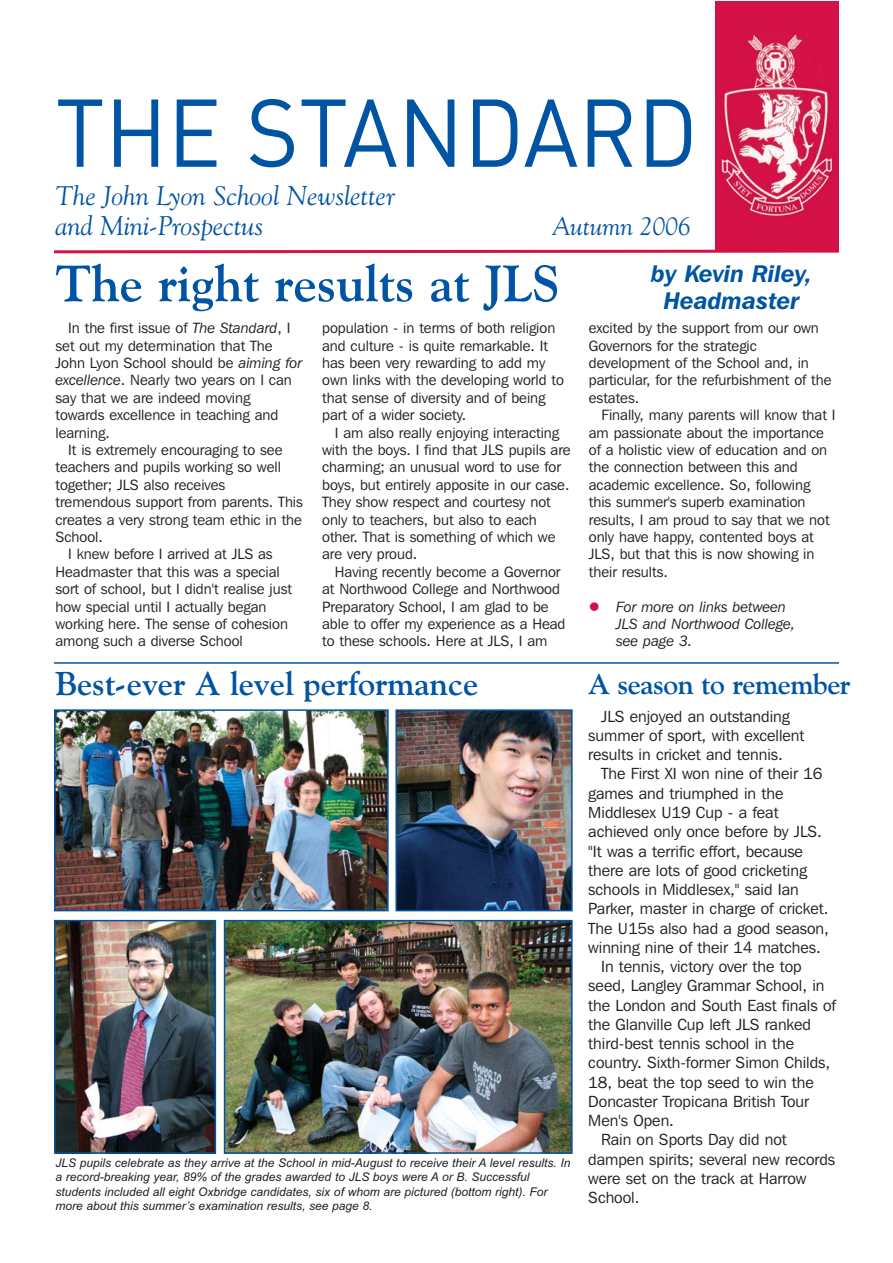
<style>
.page{position:relative;width:893px;height:1263px;background:#fff}
.page>*{position:absolute;margin:0;border:0;box-sizing:border-box;transform-origin:0 0}
.t1{font:94.5px "DIN";color:#0054a4;scale:.95 1}
.t2{font:700 51px "Goudy Old Style BT";color:#0054a4}
.t3{font:700 33px "Goudy Old Style BT";color:#0054a4}
.t4{font:700 28.5px "Goudy Old Style BT";letter-spacing:-.015em;color:#0054a4}
.t5{font:italic 27px/30px "Goudy Old Style BT";color:#0054a4}
.t6{font:italic 25.5px "Goudy Old Style BT";color:#0054a4}
.t7{font:italic 600 24px/27px "Franklin Gothic IT Cby BT";color:#0054a4;text-align:center}
.t8{font:16.05px/19.2px "Franklin Gothic IT Cby BT";color:#231f20}
.t9{font:14.85px/17.4px "Franklin Gothic IT Cby BT";color:#231f20}
.t10{font:italic 14.85px/17.4px "Franklin Gothic IT Cby BT";color:#231f20}
.t11{font:italic 12px/14.4px "Arial";color:#231f20}
.s1{font-style:italic}
</style>
<div class="page">
<svg style="left:54px;top:249px;width:785px;height:5px"></svg>
<img style="left:57px;top:712px;width:329px;height:196px">
<div style="left:54px;top:709px;width:335px;height:202px;border:2px solid #0054a4"></div>
<img style="left:398px;top:712px;width:172px;height:196px">
<div style="left:395px;top:709px;width:178px;height:202px;border:2px solid #0054a4"></div>
<img style="left:57px;top:923px;width:156px;height:228px">
<div style="left:54px;top:920px;width:162px;height:234px;border:2px solid #0054a4"></div>
<img style="left:227px;top:923px;width:343px;height:228px">
<div style="left:224px;top:920px;width:349px;height:234px;border:2px solid #0054a4"></div>
<hr style="left:54px;top:662px;width:785px;height:2px;background:#0054a4">
<div style="left:715px;top:1px;width:124px;height:251px;background:#d31145"></div>
<img style="left:715px;top:33px;width:119px;height:184px">
<h1 class="t1" style="left:55px;top:99px;width:678px">THE STANDARD</h1>
<h3 class="t5" style="left:55px;top:184px;width:341px">The John Lyon School Newsletter and Mini-Prospectus</h3>
<h3 class="t6" style="left:552px;top:217px;width:140px">Autumn 2006</h3>
<h2 class="t2" style="left:56px;top:265px;width:506px">The right results at JLS</h2>
<h3 class="t7" style="left:651px;top:262px;width:163px">by Kevin Riley,<br>Headmaster</h3>
<p class="t9" style="left:56px;top:320px;width:248px;text-indent:13px">In the first issue of <span class="s1">The Standard</span>, I set out my determination that The<br>John Lyon School should be <span class="s1">aiming for excellence</span>. Nearly two years on I can say that we are indeed moving towards excellence in teaching and learning.</p>
<p class="t9" style="left:68px;top:442px;width:216px">It is extremely encouraging to see</p>
<p class="t9" style="left:56px;top:460px;width:227px">teachers and pupils working so well</p>
<p class="t9" style="left:56px;top:477px;width:171px">together; JLS also receives</p>
<p class="t9" style="left:56px;top:494px;width:249px">tremendous support from parents. This</p>
<p class="t9" style="left:56px;top:512px;width:248px">creates a very strong team ethic in the</p>
<p class="t9" style="left:56px;top:529px;width:49px">School.</p>
<p class="t9" style="left:68px;top:547px;width:206px">I knew before I arrived at JLS as</p>
<p class="t9" style="left:56px;top:564px;width:226px">Headmaster that this was a special</p>
<p class="t9" style="left:56px;top:581px;width:238px">sort of school, but I didn't realise just</p>
<p class="t9" style="left:56px;top:599px;width:213px">how special until I actually began</p>
<p class="t9" style="left:56px;top:616px;width:234px">working here. The sense of cohesion</p>
<p class="t9" style="left:56px;top:634px;width:189px">among such a diverse School</p>
<p class="t9" style="left:322px;top:320px;width:243px">population - in terms of both religion and culture - is quite remarkable. It has been very rewarding to add my own links with the developing world to that sense of diversity and of being part of a wider society.</p>
<p class="t9" style="left:322px;top:425px;width:250px;text-indent:13px">I am also really enjoying interacting with the boys. I find that JLS pupils are charming; an unusual word to use for boys, but entirely apposite in our case.<br>They show respect and courtesy not only to teachers, but also to each other. That is something of which we are very proud.</p>
<p class="t9" style="left:322px;top:564px;width:245px;text-indent:13px">Having recently become a Governor at Northwood College and Northwood Preparatory School, I am glad to be able to offer my experience as a Head to these schools. Here at JLS, I am</p>
<p class="t9" style="left:589px;top:320px;width:244px">excited by the support from our own<br>Governors for the strategic development of the School and, in particular, for the refurbishment of the estates.</p>
<p class="t9" style="left:589px;top:407px;width:248px;text-indent:13px">Finally, many parents will know that I am passionate about the importance of a holistic view of education and on the connection between this and academic excellence. So, following this summer's superb examination results, I am proud to say that we not only have happy, contented boys at JLS, but that this is now showing in their results.</p>
<p class="t10" style="left:616px;top:599px;width:181px">For more on links between<br>JLS and Northwood College, see page 3.</p>
<h3 class="t3" style="left:56px;top:671px;width:424px">Best-ever A level performance</h3>
<h3 class="t4" style="left:588px;top:673px;width:264px">A season to remember</h3>
<p class="t11" style="left:56px;top:1156px;width:516px">JLS pupils celebrate as they arrive at the School in mid-August to receive their A level results. In a record-breaking year, 89% of the grades awarded to JLS boys were A or B. Successful students included all eight Oxbridge candidates, six of whom are pictured (bottom right). For more about this summer’s examination results, see page 8.</p>
<p class="t8" style="left:588px;top:708px;width:218px;text-indent:13px">JLS enjoyed an outstanding summer of sport, with excellent results in cricket and tennis.</p>
<p class="t8" style="left:601px;top:765px;width:223px">The First XI won nine of their 16</p>
<p class="t8" style="left:588px;top:785px;width:197px">games and triumphed in the</p>
<p class="t8" style="left:588px;top:804px;width:192px">Middlesex U19 Cup - a feat</p>
<p class="t8" style="left:588px;top:823px;width:235px">achieved only once before by JLS.</p>
<p class="t8" style="left:588px;top:842px;width:216px">"It was a terrific effort, because</p>
<p class="t8" style="left:588px;top:862px;width:220px">there are lots of good cricketing</p>
<p class="t8" style="left:588px;top:881px;width:212px">schools in Middlesex," said Ian</p>
<p class="t8" style="left:588px;top:900px;width:242px">Parker, master in charge of cricket.</p>
<p class="t8" style="left:588px;top:920px;width:242px">The U15s also had a good season,</p>
<p class="t8" style="left:588px;top:939px;width:234px">winning nine of their 14 matches.</p>
<p class="t8" style="left:601px;top:958px;width:202px">In tennis, victory over the top</p>
<p class="t8" style="left:588px;top:977px;width:238px">seed, Langley Grammar School, in</p>
<p class="t8" style="left:588px;top:997px;width:249px">the London and South East finals of</p>
<p class="t8" style="left:588px;top:1016px;width:224px">the Glanville Cup left JLS ranked</p>
<p class="t8" style="left:588px;top:1035px;width:207px">third-best tennis school in the</p>
<p class="t8" style="left:588px;top:1054px;width:244px">country. Sixth-former Simon Childs,</p>
<p class="t8" style="left:588px;top:1074px;width:227px">18, beat the top seed to win the</p>
<p class="t8" style="left:588px;top:1093px;width:222px">Doncaster Tropicana British Tour</p>
<p class="t8" style="left:588px;top:1112px;width:87px">Men's Open.</p>
<p class="t8" style="left:601px;top:1131px;width:187px">Rain on Sports Day did not</p>
<p class="t8" style="left:588px;top:1151px;width:248px">dampen spirits; several new records</p>
<p class="t8" style="left:588px;top:1170px;width:220px">were set on the track at Harrow</p>
<p class="t8" style="left:588px;top:1189px;width:53px">School.</p>
</div>
